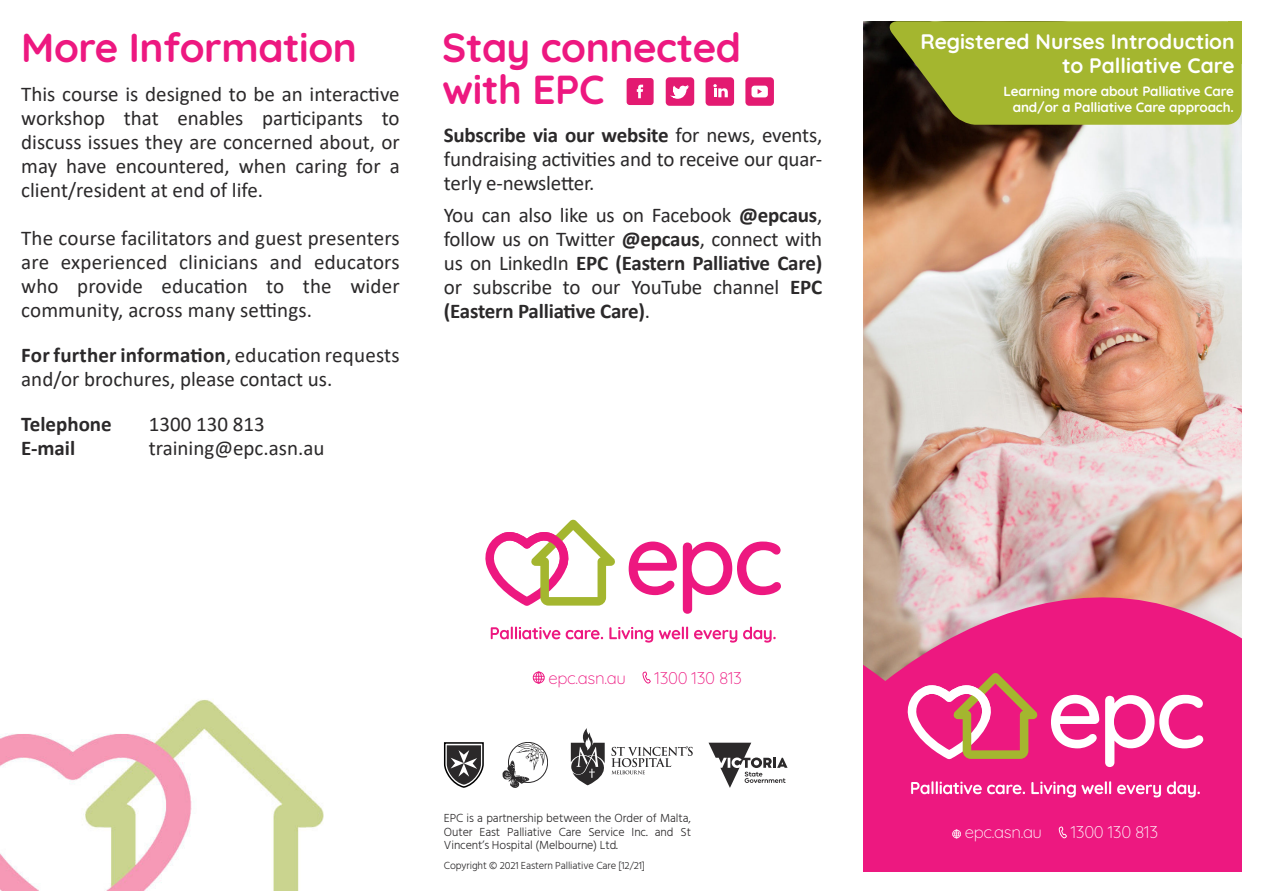
<style>
.page{position:relative;width:1263px;height:893px;background:#fff}
.page>*{position:absolute;margin:0;border:0;box-sizing:border-box;transform-origin:0 0}
.t1{font:700 40.5px "Quicksand";letter-spacing:-.01em;color:#ed1880}
.t2{font:21px/24px "Calibri";letter-spacing:-.005em;color:#2b292a;text-align:justify}
.t3{font:700 21px "Quicksand";color:#fff}
.t4{font:700 21px "Calibri";color:#2b292a}
.t5{font:300 16.95px "Quicksand";letter-spacing:-.02em;color:#fff}
.t6{font:300 16.95px "Quicksand";letter-spacing:-.02em;color:#ed1880}
.t7{font:700 13.5px/16.5px "Quicksand";letter-spacing:-.01em;color:#fff;text-align:right}
.t8{font:300 12px/13.5px "Hind Vadodara";letter-spacing:-.005em;color:#2b292a;text-align:justify}
.t9{font:300 10.5px "Hind Vadodara";letter-spacing:-.01em;color:#2b292a}
.s1{font-weight:700}
</style>
<div class="page">
<img style="left:863px;top:21px;width:379px;height:558px">
<svg style="left:863px;top:579px;width:379px;height:293px;background:#e83788"></svg>
<svg style="left:952px;top:830px;width:9px;height:8px"></svg>
<svg style="left:1058px;top:826px;width:9px;height:12px"></svg>
<svg style="left:911px;top:781px;width:114px;height:13px"></svg>
<svg style="left:1031px;top:781px;width:80px;height:16px"></svg>
<svg style="left:1117px;top:785px;width:44px;height:12px"></svg>
<svg style="left:1167px;top:781px;width:33px;height:16px"></svg>
<svg style="left:1051px;top:695px;width:48px;height:53px"></svg>
<svg style="left:1105px;top:695px;width:98px;height:72px"></svg>
<svg style="left:904px;top:673px;width:133px;height:86px;background:#e25985"></svg>
<svg style="left:887px;top:21px;width:355px;height:104px;background:#95a42b"></svg>
<div style="left:1228px;top:21px;width:14px;height:43px;background:#a4b62f"></div>
<svg style="left:443px;top:743px;width:41px;height:45px"></svg>
<svg style="left:571px;top:728px;width:122px;height:57px"></svg>
<svg style="left:503px;top:742px;width:45px;height:46px"></svg>
<svg style="left:708px;top:743px;width:79px;height:45px"></svg>
<svg style="left:491px;top:627px;width:69px;height:12px"></svg>
<svg style="left:566px;top:630px;width:37px;height:9px"></svg>
<svg style="left:609px;top:627px;width:44px;height:16px"></svg>
<svg style="left:659px;top:627px;width:29px;height:12px"></svg>
<svg style="left:694px;top:630px;width:43px;height:13px"></svg>
<svg style="left:743px;top:627px;width:33px;height:16px"></svg>
<svg style="left:629px;top:541px;width:48px;height:54px"></svg>
<svg style="left:683px;top:541px;width:98px;height:73px"></svg>
<svg style="left:485px;top:519px;width:130px;height:87px"></svg>
<svg style="left:533px;top:672px;width:12px;height:11px"></svg>
<svg style="left:642px;top:671px;width:9px;height:12px"></svg>
<div style="left:705px;top:77px;width:29px;height:29px;background:#e31a71;border-radius:4px"></div>
<svg style="left:713px;top:84px;width:15px;height:13px"></svg>
<div style="left:666px;top:77px;width:28px;height:29px;background:#e31a71;border-radius:4px"></div>
<svg style="left:670px;top:85px;width:19px;height:14px"></svg>
<div style="left:626px;top:77px;width:28px;height:29px;background:#e31a71;border-radius:4px"></div>
<div style="left:625px;top:77px;width:30px;height:30px;border:2px solid #fff;border-radius:4px"></div>
<svg style="left:637px;top:85px;width:6px;height:13px"></svg>
<div style="left:745px;top:77px;width:29px;height:29px;background:#e31a71;border-radius:4px"></div>
<div style="left:751px;top:86px;width:17px;height:11px;background:#fff;border-radius:3px"></div>
<svg style="left:758px;top:89px;width:4px;height:5px"></svg>
<img style="left:1px;top:699px;width:323px;height:192px">
<h1 class="t1" style="left:21px;top:29px;width:337px">More Information</h1>
<p class="t2" style="left:21px;top:81px;width:380px">This course is designed to be an interactive workshop that enables participants to discuss issues they are concerned about, or may have encountered, when caring for a client/resident at end of life.</p>
<p class="t2" style="left:21px;top:227px;width:380px">The course facilitators and guest presenters are experienced clinicians and educators who provide education to the wider community, across many settings.</p>
<p class="t2" style="left:21px;top:343px;width:380px"><span class="s1">For further information</span>, education requests and/or brochures, please contact us.</p>
<p class="t4" style="left:21px;top:417px;width:92px">Telephone</p>
<p class="t2" style="left:149px;top:413px;width:117px">1300 130 813</p>
<p class="t4" style="left:21px;top:441px;width:56px">E-mail</p>
<p class="t2" style="left:149px;top:436px;width:177px">training@epc.asn.au</p>
<h1 class="t1" style="left:442px;top:29px;width:300px">Stay connected</h1>
<h1 class="t1" style="left:442px;top:71px;width:164px">with EPC</h1>
<p class="t2" style="left:444px;top:124px;width:380px"><span class="s1">Subscribe via our website</span> for news, events, fundraising activities and to receive our quar&shy;terly e-newsletter.</p>
<p class="t2" style="left:444px;top:204px;width:380px">You can also like us on Facebook <span class="s1">@epcaus</span>, follow us on Twitter <span class="s1">@epcaus</span>, connect with us on LinkedIn <span class="s1">EPC (Eastern Palliative Care) </span>or subscribe to our YouTube channel <span class="s1">EPC (Eastern Palliative Care)</span>.</p>
<p class="t6" style="left:549px;top:671px;width:79px">epc.asn.au</p>
<p class="t6" style="left:655px;top:671px;width:89px">1300 130 813</p>
<p class="t8" style="left:444px;top:812px;width:249px">EPC is a partnership between the Order of Malta, Outer East Palliative Care Service Inc. and St Vincent’s Hospital (Melbourne) Ltd.</p>
<p class="t9" style="left:444px;top:862px;width:202px">Copyright © 2021 Eastern Palliative Care [12/21]</p>
<p class="t3" style="left:920px;top:33px;width:316px">Registered Nurses Introduction</p>
<p class="t3" style="left:1062px;top:57px;width:174px">to Palliative Care</p>
<p class="t7" style="left:1003px;top:84px;width:232px">Learning more about Palliative Care and/or a Palliative Care approach.</p>
<p class="t5" style="left:965px;top:826px;width:79px">epc.asn.au</p>
<p class="t5" style="left:1071px;top:826px;width:89px">1300 130 813</p>
</div>
